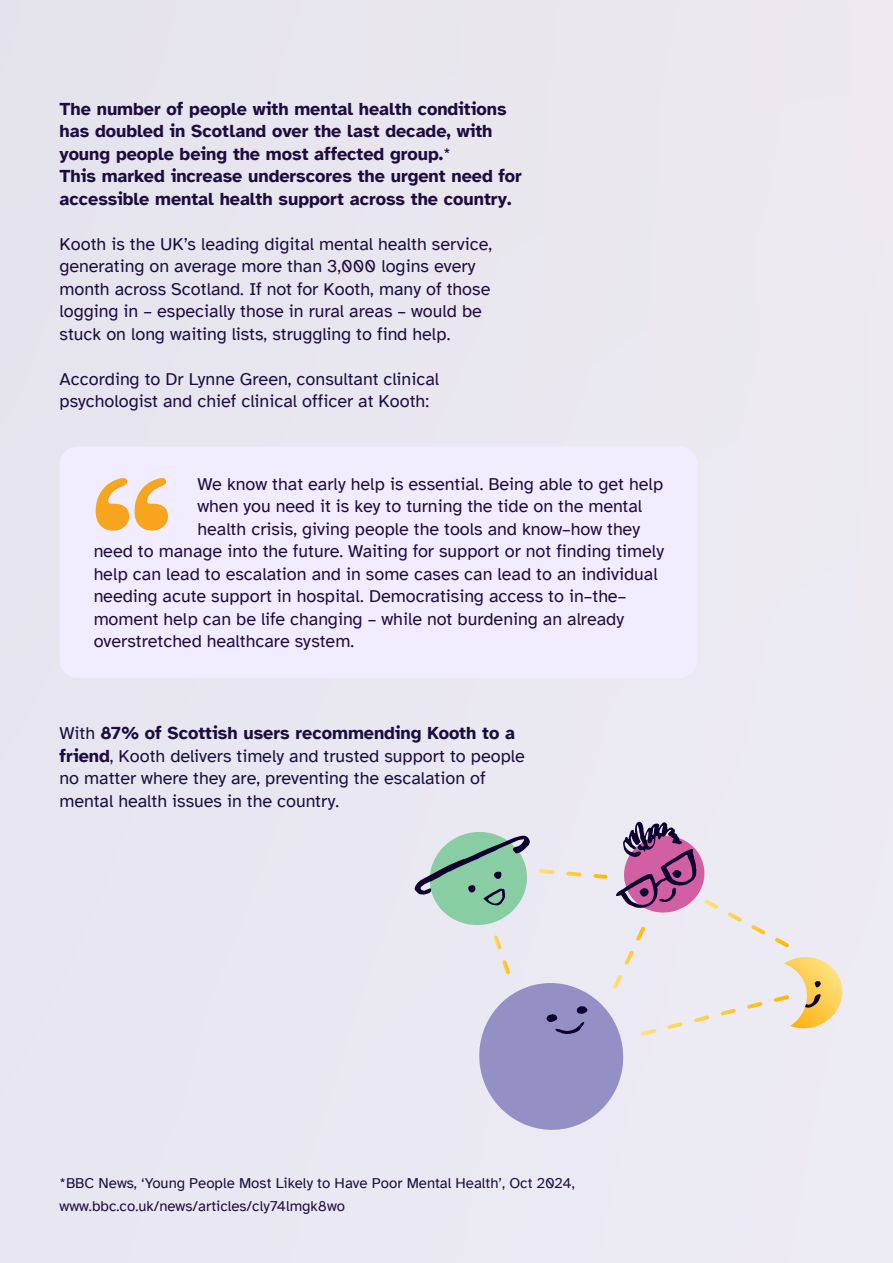
<style>
.page{position:relative;width:893px;height:1263px;background:#e9e7f0}
.page>*{position:absolute;margin:0;border:0;box-sizing:border-box;transform-origin:0 0}
.stat_large_number{font:900 135px "Fraunces 9 pt";color:#f7a51e}
.Parapgraph_12_15{font:18px/22.5px "Atkinson Hyperlegible";color:#1e0c40}
.Parapgraph_12_15-2{font:700 18px/22.5px "Atkinson Hyperlegible";color:#1e0c40}
.Parapgraph_12_15-3{font:15px "Atkinson Hyperlegible";color:#1e0c40}
.s1{font-weight:400}
.s2{font-weight:700}
</style>
<div class="page">
<div style="left:60px;top:446px;width:637px;height:232px;background:#f1ecff;border-radius:18px"></div>
<svg style="left:479px;top:983px;width:145px;height:147px"></svg>
<svg style="left:415px;top:832px;width:115px;height:93px"></svg>
<img style="left:784px;top:957px;width:59px;height:72px">
<svg style="left:805px;top:994px;width:16px;height:14px"></svg>
<svg style="left:815px;top:981px;width:6px;height:6px"></svg>
<svg style="left:616px;top:822px;width:91px;height:91px"></svg>
<img style="left:493px;top:935px;width:17px;height:39px">
<img style="left:539px;top:869px;width:69px;height:10px">
<img style="left:613px;top:927px;width:32px;height:62px">
<img style="left:641px;top:995px;width:148px;height:41px">
<img style="left:704px;top:900px;width:85px;height:47px">
<p class="Parapgraph_12_15-2" style="left:60px;top:98px;width:449px">The number of people with mental health conditions has doubled in Scotland over the last decade, with young people being the most affected group.<span class="s1">*</span></p>
<p class="Parapgraph_12_15-2" style="left:60px;top:165px;width:464px">This marked increase underscores the urgent need for accessible mental health support across the country.</p>
<p class="Parapgraph_12_15" style="left:60px;top:233px;width:434px">Kooth is the UK’s leading digital mental health service, generating on average more than 3,000 logins every month across Scotland. If not for Kooth, many of those logging in – especially those in rural areas – would be stuck on long waiting lists, struggling to find help.</p>
<p class="Parapgraph_12_15" style="left:60px;top:368px;width:381px">According to Dr Lynne Green, consultant clinical psychologist and chief clinical officer at Kooth:</p>
<p class="Parapgraph_12_15" style="left:198px;top:473px;width:467px">We know that early help is essential. Being able to get help</p>
<p class="Parapgraph_12_15" style="left:198px;top:495px;width:446px">when you need it is key to turning the tide on the mental</p>
<p class="Parapgraph_12_15" style="left:198px;top:518px;width:444px">health crisis, giving people the tools and know–how they</p>
<p class="Parapgraph_12_15" style="left:94px;top:540px;width:572px">need to manage into the future. Waiting for support or not finding timely</p>
<p class="Parapgraph_12_15" style="left:94px;top:563px;width:565px">help can lead to escalation and in some cases can lead to an individual</p>
<p class="Parapgraph_12_15" style="left:94px;top:585px;width:534px">needing acute support in hospital. Democratising access to in–the–</p>
<p class="Parapgraph_12_15" style="left:94px;top:608px;width:532px">moment help can be life changing – while not burdening an already</p>
<p class="Parapgraph_12_15" style="left:94px;top:630px;width:262px">overstretched healthcare system.</p>
<p class="stat_large_number" style="left:94px;top:431px;width:80px">“</p>
<p class="Parapgraph_12_15" style="left:60px;top:722px;width:467px">With <span class="s2">87% of Scottish users recommending Kooth to a friend</span>, Kooth delivers timely and trusted support to people no matter where they are, preventing the escalation of mental health issues in the country.</p>
<p class="Parapgraph_12_15-3" style="left:60px;top:1175px;width:517px">*BBC News, ‘Young People Most Likely to Have Poor Mental Health’, Oct 2024,</p>
<p class="Parapgraph_12_15-3" style="left:60px;top:1197px;width:287px">www.bbc.co.uk/news/articles/cly74lmgk8wo</p>
</div>
